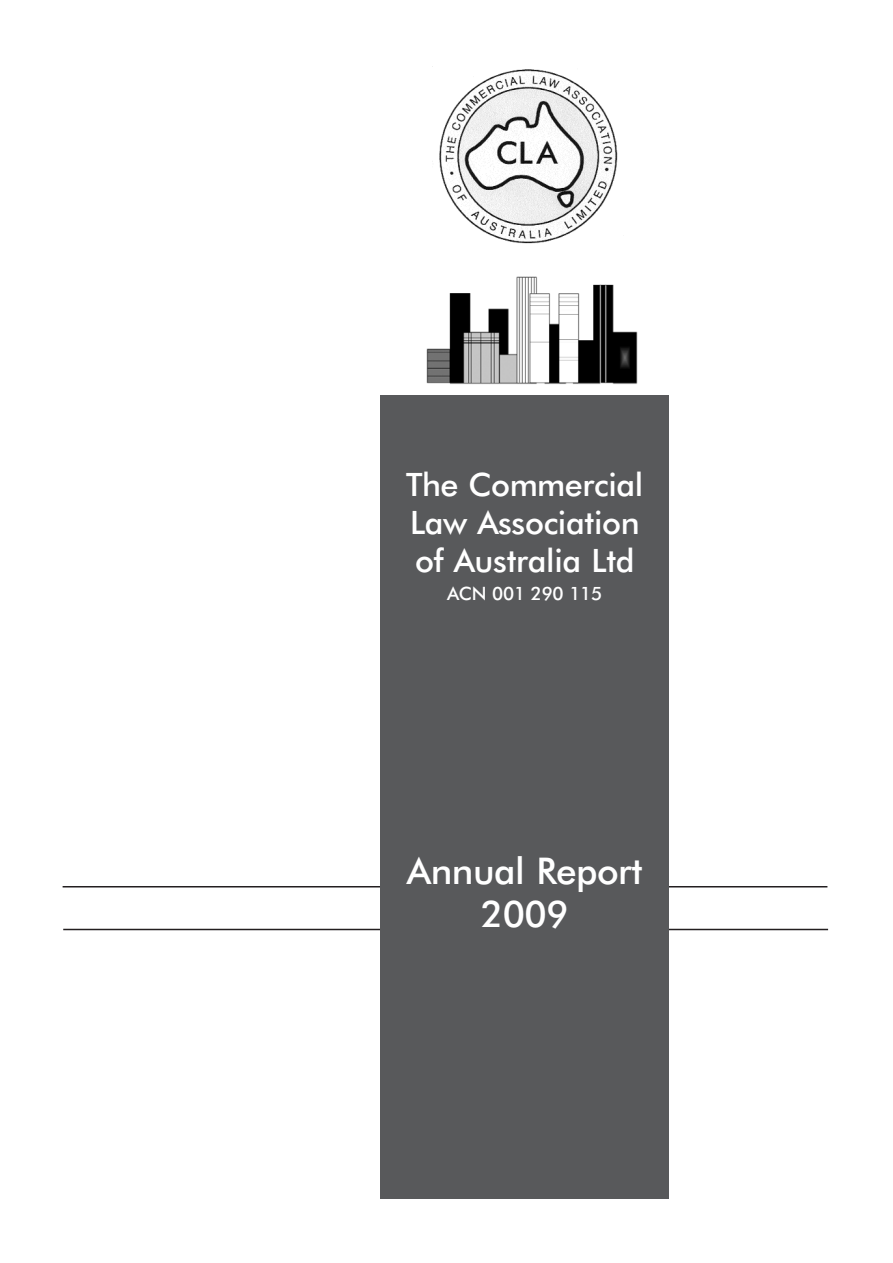
<style>
.page{position:relative;width:893px;height:1263px;background:#fff}
.page>*{position:absolute;margin:0;border:0;box-sizing:border-box;transform-origin:0 0}
.t1{font:500 36px/43.2px "Futura BT";letter-spacing:-.015em;color:#fff;text-align:center}
.t2{font:500 31.5px/37.8px "Futura BT";letter-spacing:-.01em;color:#fff;text-align:justify}
.t3{font:500 18px "Futura BT";letter-spacing:-.015em;color:#fff}
</style>
<div class="page">
<hr style="left:63px;top:886px;width:764px;height:2px;background:#231f20">
<hr style="left:63px;top:929px;width:765px;height:1px;background:#231f20">
<div style="left:380px;top:395px;width:289px;height:804px;background:#58595b"></div>
<img style="left:432px;top:66px;width:186px;height:178px">
<img style="left:426px;top:276px;width:212px;height:109px">
<p class="t2" style="left:406px;top:469px;width:239px">The Commercial Law Association of Australia Ltd</p>
<p class="t3" style="left:447px;top:586px;width:157px">ACN 001 290 115</p>
<p class="t1" style="left:407px;top:852px;width:237px">Annual Report<br>2009</p>
</div>
